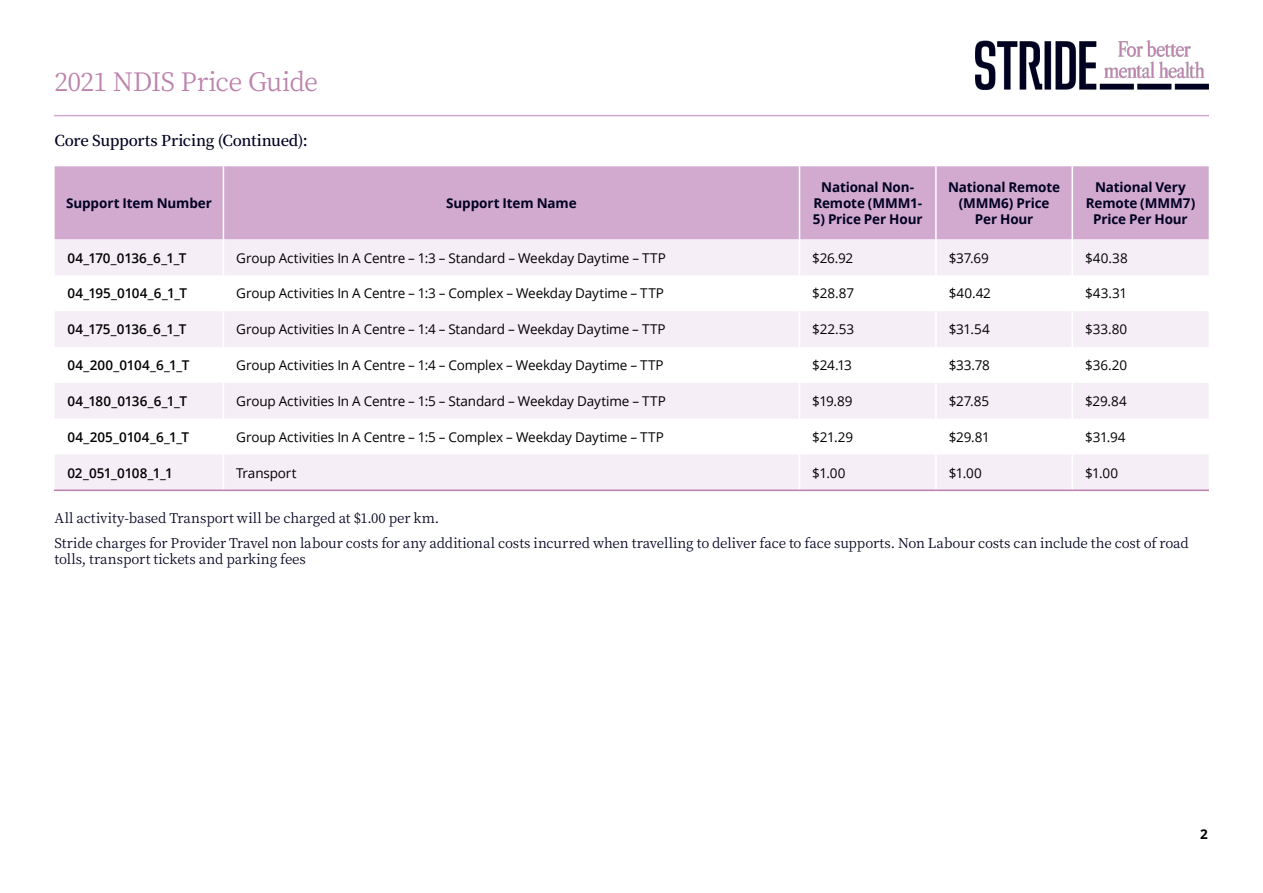
<style>
.page{position:relative;width:1263px;height:893px;background:#fff}
.page>*{position:absolute;margin:0;border:0;box-sizing:border-box;transform-origin:0 0}
.t1{font:25.5px "Noto Serif JP";letter-spacing:-.03em;color:#bc83ad}
.H2_Headers_26pt{font:600 15px "Noto Serif JP";letter-spacing:-.015em;color:#000021}
.Paragraph_Style_1{font:13.5px "Open Sans";letter-spacing:-.01em;color:#000}
.H2_Headers_26pt-2{font:13.5px/16.2px "Noto Serif JP";letter-spacing:-.01em;color:#000021}
.t2{font:700 13.5px/16.2px "Open Sans";letter-spacing:-.01em;color:#000021;text-align:center}
.t3{font:600 13.5px "Open Sans";letter-spacing:-.01em;color:#000}
.t4{font:600 13.5px "Open Sans";letter-spacing:.01em;color:#000}
.t5{font:700 13.5px "Open Sans";color:#000}
</style>
<div class="page">
<div style="left:55px;top:166px;width:1154px;height:73px;background:#d2aad0"></div>
<svg style="left:55px;top:239px;width:1154px;height:251px;fill:#f6eef6"></svg>
<hr style="left:223px;top:166px;width:1px;height:73px;background:#fff">
<hr style="left:799px;top:166px;width:1px;height:73px;background:#fff">
<hr style="left:935px;top:166px;width:2px;height:73px;background:#fff">
<hr style="left:1071px;top:166px;width:2px;height:73px;background:#fff">
<hr style="left:223px;top:239px;width:1px;height:36px;background:#fff">
<hr style="left:799px;top:239px;width:1px;height:36px;background:#fff">
<hr style="left:935px;top:239px;width:2px;height:36px;background:#fff">
<hr style="left:1071px;top:239px;width:2px;height:36px;background:#fff">
<hr style="left:223px;top:275px;width:1px;height:36px;background:#fff">
<hr style="left:799px;top:275px;width:1px;height:36px;background:#fff">
<hr style="left:935px;top:275px;width:2px;height:36px;background:#fff">
<hr style="left:1071px;top:275px;width:2px;height:36px;background:#fff">
<hr style="left:223px;top:311px;width:1px;height:36px;background:#fff">
<hr style="left:799px;top:311px;width:1px;height:36px;background:#fff">
<hr style="left:935px;top:311px;width:2px;height:36px;background:#fff">
<hr style="left:1071px;top:311px;width:2px;height:36px;background:#fff">
<hr style="left:223px;top:347px;width:1px;height:36px;background:#fff">
<hr style="left:799px;top:347px;width:1px;height:36px;background:#fff">
<hr style="left:935px;top:347px;width:2px;height:36px;background:#fff">
<hr style="left:1071px;top:347px;width:2px;height:36px;background:#fff">
<hr style="left:223px;top:383px;width:1px;height:36px;background:#fff">
<hr style="left:799px;top:383px;width:1px;height:36px;background:#fff">
<hr style="left:935px;top:383px;width:2px;height:36px;background:#fff">
<hr style="left:1071px;top:383px;width:2px;height:36px;background:#fff">
<hr style="left:223px;top:419px;width:1px;height:36px;background:#fff">
<hr style="left:799px;top:419px;width:1px;height:36px;background:#fff">
<hr style="left:935px;top:419px;width:2px;height:36px;background:#fff">
<hr style="left:1071px;top:419px;width:2px;height:36px;background:#fff">
<hr style="left:223px;top:455px;width:1px;height:35px;background:#fff">
<hr style="left:799px;top:455px;width:1px;height:35px;background:#fff">
<hr style="left:935px;top:455px;width:2px;height:35px;background:#fff">
<hr style="left:1071px;top:455px;width:2px;height:35px;background:#fff">
<hr style="left:54px;top:115px;width:1155px;height:1px;background:#d2aad0">
<hr style="left:54px;top:490px;width:1155px;height:1px;background:#bc83ad">
<img style="left:975px;top:41px;width:233px;height:49px">
<p class="t1" style="left:55px;top:67px;width:265px">2021 NDIS Price Guide</p>
<p class="H2_Headers_26pt" style="left:55px;top:133px;width:255px">Core Supports Pricing (Continued):</p>
<p class="t2" style="left:66px;top:195px;width:147px">Support Item Number</p>
<p class="t2" style="left:446px;top:195px;width:132px">Support Item Name</p>
<p class="t2" style="left:813px;top:179px;width:110px">National Non-<br>Remote (MMM1-</p>
<p class="t2" style="left:813px;top:211px;width:111px">5) Price Per Hour</p>
<p class="t2" style="left:948px;top:179px;width:114px">National Remote (MMM6) Price<br>Per Hour</p>
<p class="t2" style="left:1086px;top:179px;width:111px">National Very<br>Remote (MMM7)<br>Price Per Hour</p>
<p class="t3" style="left:67px;top:248px;width:121px">04_170_0136_6_1_T</p>
<p class="Paragraph_Style_1" style="left:236px;top:248px;width:431px">Group Activities In A Centre – 1:3 – Standard – Weekday Daytime – TTP</p>
<p class="Paragraph_Style_1" style="left:812px;top:248px;width:42px">$26.92</p>
<p class="Paragraph_Style_1" style="left:949px;top:248px;width:42px">$37.69</p>
<p class="Paragraph_Style_1" style="left:1085px;top:248px;width:44px">$40.38</p>
<p class="t3" style="left:67px;top:284px;width:121px">04_195_0104_6_1_T</p>
<p class="Paragraph_Style_1" style="left:236px;top:284px;width:429px">Group Activities In A Centre – 1:3 – Complex – Weekday Daytime – TTP</p>
<p class="Paragraph_Style_1" style="left:812px;top:284px;width:43px">$28.87</p>
<p class="Paragraph_Style_1" style="left:949px;top:284px;width:44px">$40.42</p>
<p class="Paragraph_Style_1" style="left:1085px;top:284px;width:44px">$43.31</p>
<p class="t3" style="left:67px;top:320px;width:121px">04_175_0136_6_1_T</p>
<p class="Paragraph_Style_1" style="left:236px;top:320px;width:431px">Group Activities In A Centre – 1:4 – Standard – Weekday Daytime – TTP</p>
<p class="Paragraph_Style_1" style="left:812px;top:320px;width:43px">$22.53</p>
<p class="Paragraph_Style_1" style="left:949px;top:320px;width:43px">$31.54</p>
<p class="Paragraph_Style_1" style="left:1085px;top:320px;width:44px">$33.80</p>
<p class="t4" style="left:67px;top:356px;width:124px">04_200_0104_6_1_T</p>
<p class="Paragraph_Style_1" style="left:236px;top:356px;width:429px">Group Activities In A Centre – 1:4 – Complex – Weekday Daytime – TTP</p>
<p class="Paragraph_Style_1" style="left:812px;top:356px;width:41px">$24.13</p>
<p class="Paragraph_Style_1" style="left:949px;top:356px;width:43px">$33.78</p>
<p class="Paragraph_Style_1" style="left:1085px;top:356px;width:43px">$36.20</p>
<p class="t3" style="left:67px;top:392px;width:121px">04_180_0136_6_1_T</p>
<p class="Paragraph_Style_1" style="left:236px;top:392px;width:431px">Group Activities In A Centre – 1:5 – Standard – Weekday Daytime – TTP</p>
<p class="Paragraph_Style_1" style="left:812px;top:392px;width:42px">$19.89</p>
<p class="Paragraph_Style_1" style="left:949px;top:392px;width:42px">$27.85</p>
<p class="Paragraph_Style_1" style="left:1085px;top:392px;width:43px">$29.84</p>
<p class="t3" style="left:67px;top:428px;width:123px">04_205_0104_6_1_T</p>
<p class="Paragraph_Style_1" style="left:236px;top:428px;width:429px">Group Activities In A Centre – 1:5 – Complex – Weekday Daytime – TTP</p>
<p class="Paragraph_Style_1" style="left:812px;top:428px;width:42px">$21.29</p>
<p class="Paragraph_Style_1" style="left:949px;top:428px;width:43px">$29.81</p>
<p class="Paragraph_Style_1" style="left:1085px;top:428px;width:42px">$31.94</p>
<p class="t3" style="left:67px;top:463px;width:107px">02_051_0108_1_1</p>
<p class="Paragraph_Style_1" style="left:236px;top:463px;width:62px">Transport</p>
<p class="Paragraph_Style_1" style="left:812px;top:463px;width:35px">$1.00</p>
<p class="Paragraph_Style_1" style="left:949px;top:463px;width:35px">$1.00</p>
<p class="Paragraph_Style_1" style="left:1085px;top:463px;width:35px">$1.00</p>
<p class="H2_Headers_26pt-2" style="left:55px;top:511px;width:386px">All activity-based Transport will be charged at $1.00 per km.</p>
<p class="H2_Headers_26pt-2" style="left:55px;top:535px;width:1136px">Stride charges for Provider Travel non labour costs for any additional costs incurred when travelling to deliver face to face supports. Non Labour costs can include the cost of road tolls, transport tickets and parking fees</p>
<p class="t5" style="left:1200px;top:824px;width:9px">2</p>
</div>
